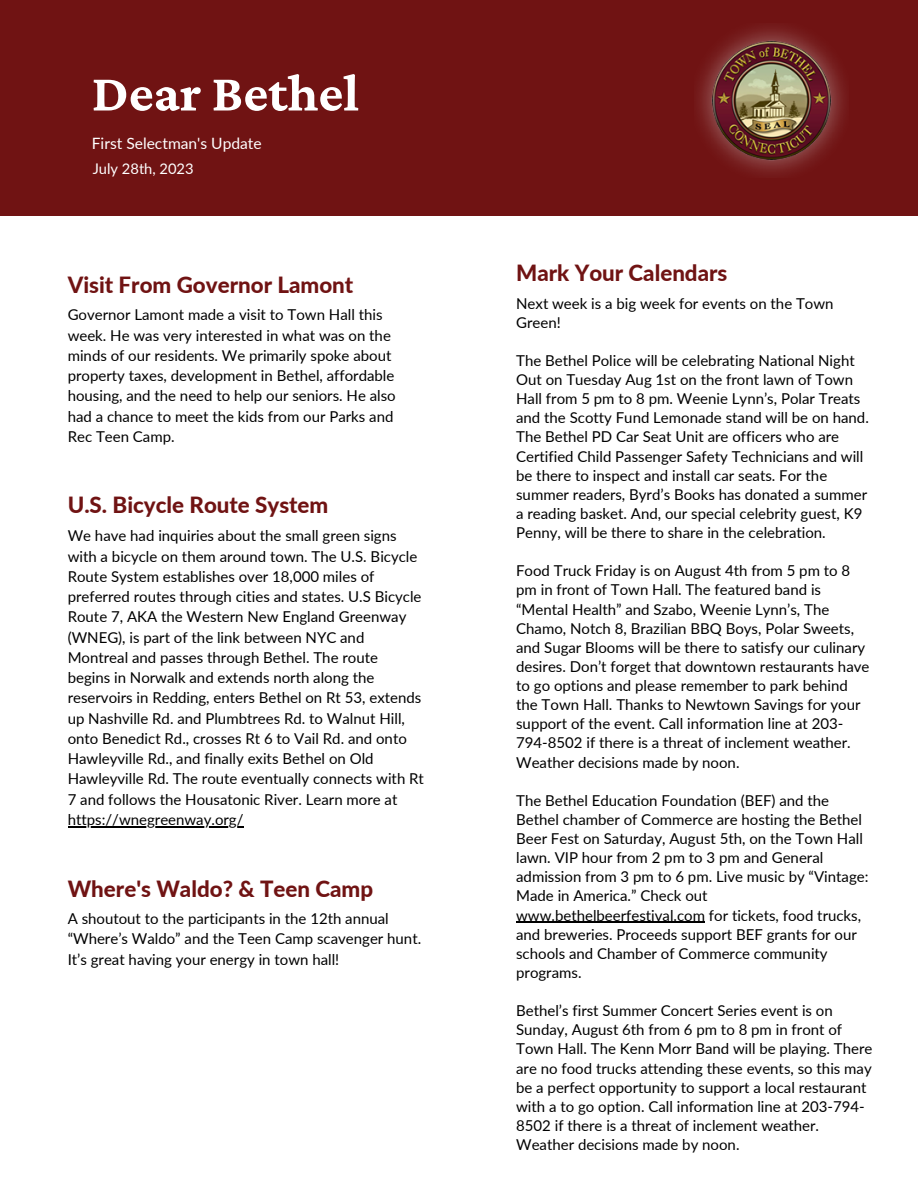
<style>
.page{position:relative;width:918px;height:1188px;background:#fff}
.page>*{position:absolute;margin:0;border:0;box-sizing:border-box;transform-origin:0 0}
.t1{font:700 53.55px "Crimson Pro";color:#fff}
.t2{font:800 22.35px "Lato";color:#701313}
.t3{font:15.6px "Lato";color:#fff}
.t4{font:15px/19.2px "Lato";color:#000}
.t5{font:14.7px "Lato";color:#fff}
</style>
<div class="page">
<div style="left:0;top:0;width:918px;height:216px;background:#701313"></div>
<img style="left:699px;top:28px;width:145px;height:145px">
<hr style="left:516px;top:922px;width:189px;height:1px;background:#000">
<hr style="left:68px;top:826px;width:176px;height:1px;background:#000">
<p class="t1" style="left:92px;top:63px;width:269px">Dear Bethel</p>
<p class="t3" style="left:92px;top:133px;width:171px">First Selectman's Update</p>
<p class="t5" style="left:93px;top:159px;width:102px">July 28th, 2023</p>
<p class="t2" style="left:68px;top:271px;width:287px">Visit From Governor Lamont</p>
<p class="t4" style="left:68px;top:304px;width:330px;line-height:20.2px">Governor Lamont made a visit to Town Hall this week. He was very interested in what was on the minds of our residents. We primarily spoke about property taxes, development in Bethel, affordable housing, and the need to help our seniors. He also had a chance to meet the kids from our Parks and Rec Teen Camp.</p>
<p class="t2" style="left:68px;top:491px;width:262px">U.S. Bicycle Route System</p>
<p class="t4" style="left:68px;top:525px;width:358px;line-height:20.2px">We have had inquiries about the small green signs with a bicycle on them around town. The U.S. Bicycle Route System establishes over 18,000 miles of preferred routes through cities and states. U.S Bicycle Route 7, AKA the Western New England Greenway (WNEG), is part of the link between NYC and Montreal and passes through Bethel. The route begins in Norwalk and extends north along the reservoirs in Redding, enters Bethel on Rt 53, extends up Nashville Rd. and Plumbtrees Rd. to Walnut Hill, onto Benedict Rd., crosses Rt 6 to Vail Rd. and onto Hawleyville Rd., and finally exits Bethel on Old Hawleyville Rd. The route eventually connects with Rt 7 and follows the Housatonic River. Learn more at https://wnegreenway.org/</p>
<p class="t2" style="left:68px;top:874px;width:307px">Where's Waldo? &amp; Teen Camp</p>
<p class="t4" style="left:68px;top:908px;width:355px;line-height:20.2px">A shoutout to the participants in the 12th annual “Where’s Waldo” and the Teen Camp scavenger hunt.<br>It’s great having your energy in town hall!</p>
<p class="t2" style="left:516px;top:259px;width:213px">Mark Your Calendars</p>
<p class="t4" style="left:516px;top:293px;width:319px">Next week is a big week for events on the Town<br>Green!</p>
<p class="t4" style="left:516px;top:351px;width:354px">The Bethel Police will be celebrating National Night Out on Tuesday Aug 1st on the front lawn of Town Hall from 5 pm to 8 pm. Weenie Lynn’s, Polar Treats and the Scotty Fund Lemonade stand will be on hand.<br>The Bethel PD Car Seat Unit are officers who are Certified Child Passenger Safety Technicians and will be there to inspect and install car seats. For the summer readers, Byrd’s Books has donated a summer a reading basket. And, our special celebrity guest, K9<br>Penny, will be there to share in the celebration.</p>
<p class="t4" style="left:516px;top:561px;width:355px">Food Truck Friday is on August 4th from 5 pm to 8 pm in front of Town Hall. The featured band is “Mental Health” and Szabo, Weenie Lynn’s, The Chamo, Notch 8, Brazilian BBQ Boys, Polar Sweets, and Sugar Blooms will be there to satisfy our culinary desires. Don’t forget that downtown restaurants have to go options and please remember to park behind the Town Hall. Thanks to Newtown Savings for your support of the event. Call information line at 203- 794-8502 if there is a threat of inclement weather.<br>Weather decisions made by noon.</p>
<p class="t4" style="left:516px;top:790px;width:354px">The Bethel Education Foundation (BEF) and the Bethel chamber of Commerce are hosting the Bethel Beer Fest on Saturday, August 5th, on the Town Hall lawn. VIP hour from 2 pm to 3 pm and General admission from 3 pm to 6 pm. Live music by “Vintage:<br>Made in America.” Check out www.bethelbeerfestival.com for tickets, food trucks, and breweries. Proceeds support BEF grants for our schools and Chamber of Commerce community programs.</p>
<p class="t4" style="left:516px;top:1001px;width:358px">Bethel’s first Summer Concert Series event is on Sunday, August 6th from 6 pm to 8 pm in front of Town Hall. The Kenn Morr Band will be playing. There are no food trucks attending these events, so this may be a perfect opportunity to support a local restaurant with a to go option. Call information line at 203-794- 8502 if there is a threat of inclement weather.<br>Weather decisions made by noon.</p>
</div>
